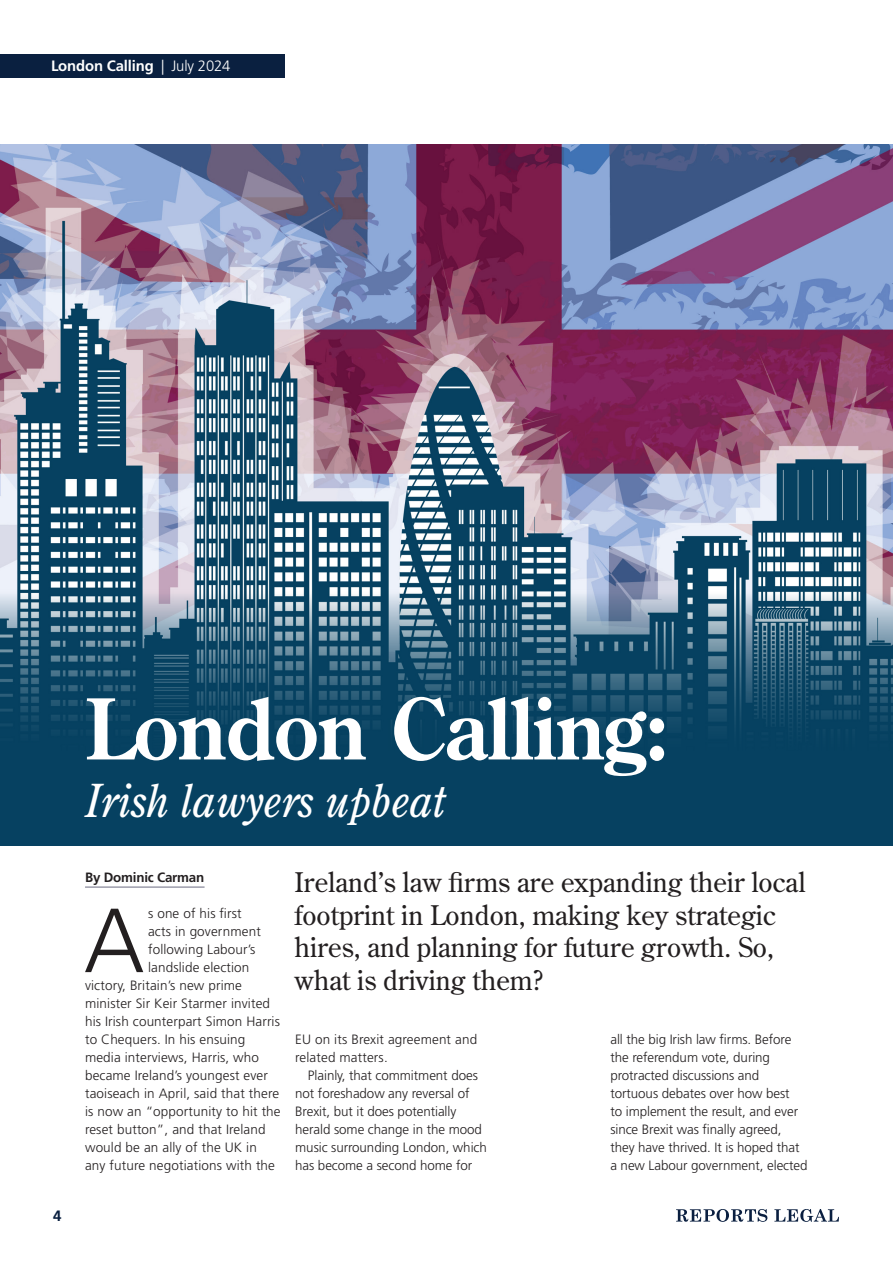
<style>
.page{position:relative;width:893px;height:1263px;background:#fff}
.page>*{position:absolute;margin:0;border:0;box-sizing:border-box;transform-origin:0 0}
.First_par{font:300 90.9px "Frutiger LT Std";color:#231f20}
.Headline{font:700 83.4px "Century Old Style Std";letter-spacing:-.01em;color:#fff;scale:.94 1}
.Headline-2{font:italic 45.3px "Century Old Style Std";color:#fff;scale:.95 1}
.Standfirst{font:27px/32.4px "Century Old Style Std";color:#231f20}
.t1{font:700 15px "Frutiger LT Std";letter-spacing:-.01em;color:#fff}
.t2{font:700 15px "Frutiger LT Std";color:#0a2040}
.First_par-2{font:300 13.5px/18px "Frutiger LT Std";letter-spacing:.01em;color:#231f20}
.Byline{font:700 13.5px "Frutiger LT Std";letter-spacing:-.015em;color:#231f20}
.s1{font-weight:300}
</style>
<div class="page">
<div style="left:0;top:54px;width:285px;height:23px;background:#0a2040"></div>
<svg style="left:676px;top:1209px;width:91px;height:13px"></svg>
<svg style="left:774px;top:1209px;width:65px;height:13px"></svg>
<div style="left:0;top:145px;width:893px;height:701px;background:#064161"></div>
<img style="left:0;top:145px;width:893px;height:580px">
<hr style="left:85px;top:886px;width:120px;height:2px;background:#9c9cab">
<p class="t1" style="left:51px;top:57px;width:181px">London Calling <span class="s1">| July 2024</span></p>
<p class="Headline" style="left:85px;top:674px;width:624px">London Calling:</p>
<p class="Headline-2" style="left:85px;top:772px;width:381px">Irish lawyers upbeat</p>
<p class="t2" style="left:53px;top:1207px;width:10px">4</p>
<p class="Byline" style="left:85px;top:869px;width:121px">By Dominic Carman</p>
<p class="First_par" style="left:84px;top:889px;width:62px">A</p>
<p class="First_par-2" style="left:148px;top:905px;width:95px">s one of his first</p>
<p class="First_par-2" style="left:148px;top:923px;width:114px">acts in government</p>
<p class="First_par-2" style="left:148px;top:941px;width:109px">following Labour’s</p>
<p class="First_par-2" style="left:148px;top:959px;width:103px">landslide election</p>
<p class="First_par-2" style="left:85px;top:977px;width:158px">victory, Britain’s new prime</p>
<p class="First_par-2" style="left:85px;top:995px;width:187px">minister Sir Keir Starmer invited</p>
<p class="First_par-2" style="left:85px;top:1013px;width:196px">his Irish counterpart Simon Harris</p>
<p class="First_par-2" style="left:85px;top:1031px;width:162px">to Chequers. In his ensuing</p>
<p class="First_par-2" style="left:85px;top:1049px;width:176px">media interviews, Harris, who</p>
<p class="First_par-2" style="left:85px;top:1067px;width:184px">became Ireland’s youngest ever</p>
<p class="First_par-2" style="left:85px;top:1085px;width:196px">taoiseach in April, said that there</p>
<p class="First_par-2" style="left:85px;top:1103px;width:197px">is now an “opportunity to hit the</p>
<p class="First_par-2" style="left:85px;top:1121px;width:182px">reset button”, and that Ireland</p>
<p class="First_par-2" style="left:85px;top:1139px;width:173px">would be an ally of the UK in</p>
<p class="First_par-2" style="left:85px;top:1157px;width:191px">any future negotiations with the</p>
<p class="Standfirst" style="left:295px;top:866px;width:512px">Ireland’s law firms are expanding their local footprint in London, making key strategic hires, and planning for future growth. So, what is driving them?</p>
<p class="First_par-2" style="left:295px;top:1031px;width:183px">EU on its Brexit agreement and related matters.</p>
<p class="First_par-2" style="left:295px;top:1067px;width:193px;text-indent:13px">Plainly, that commitment does not foreshadow any reversal of<br>Brexit, but it does potentially herald some change in the mood music surrounding London, which has become a second home for</p>
<p class="First_par-2" style="left:610px;top:1031px;width:199px">all the big Irish law firms. Before the referendum vote, during protracted discussions and tortuous debates over how best<br>to implement the result, and ever since Brexit was finally agreed, they have thrived. It is hoped that a new Labour government, elected</p>
</div>
